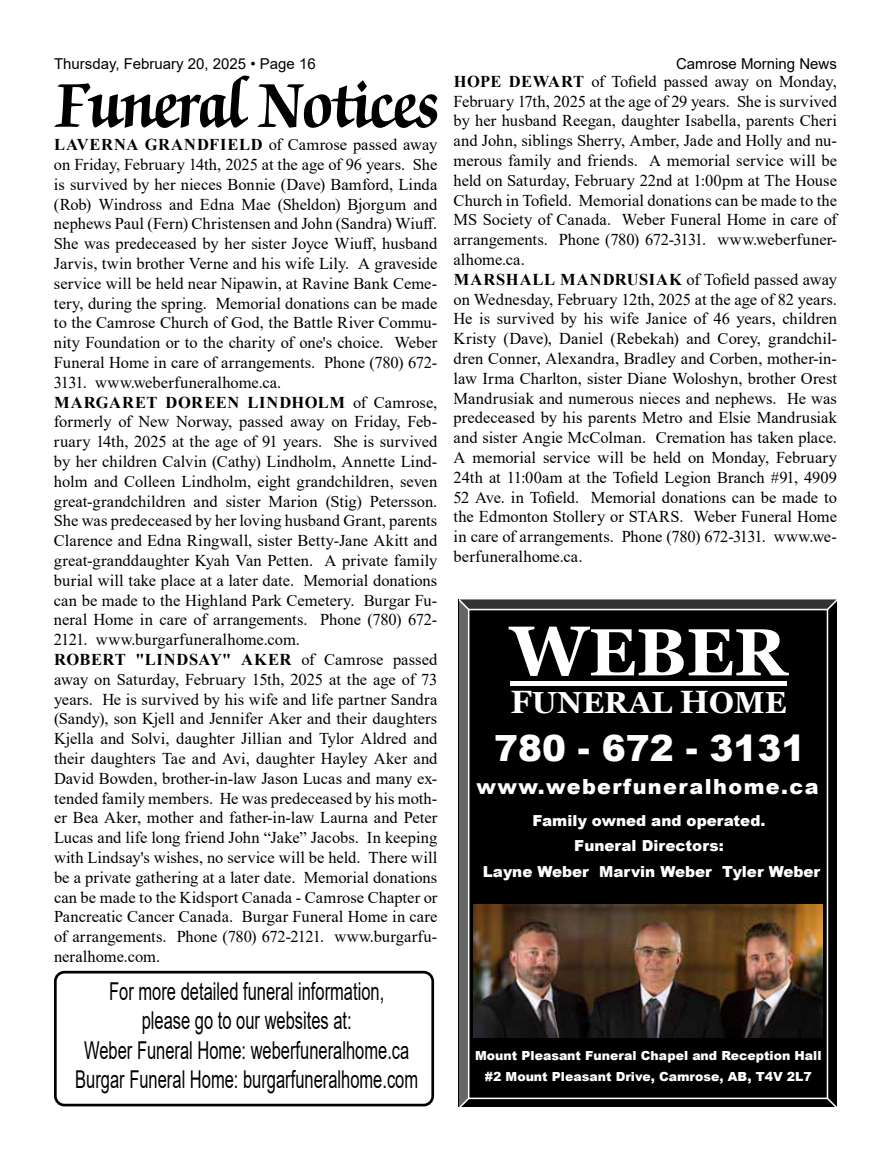
<style>
.page{position:relative;width:891px;height:1161px;background:#fff}
.page>*{position:absolute;margin:0;border:0;box-sizing:border-box;transform-origin:0 0}
.t1{font:700 66.45px "Georgia";color:#fff}
.t2{font:900 36.15px "Arial";color:#fff}
.t3{font:700 30.45px "Georgia";color:#fff}
.t4{font:24.6px/29.5px "Arial";color:#000;text-align:center;scale:.67 1}
.t5{font:900 20.85px "Arial";letter-spacing:.07em;color:#fff}
.t6{font:16.5px/19.8px "Times New Roman";color:#000}
.t7{font:900 15.15px/25.5px "Arial";color:#fff;text-align:center}
.t8{font:15px "Arial";color:#000}
.t9{font:900 12.6px/21px "Arial";color:#fff;text-align:center}
.s1{font-weight:700}
.s2{font-size:70.35px}
.s3{font-size:32.25px}
</style>
<div class="page">
<svg style="left:459px;top:599px;width:378px;height:508px;background:#0a0a0a"></svg>
<hr style="left:510px;top:681px;width:277px;height:4px;background:#fff">
<img style="left:474px;top:904px;width:348px;height:134px">
<svg style="left:54px;top:76px;width:383px;height:52px"></svg>
<div style="left:54px;top:971px;width:380px;height:135px;border:3px solid #000;border-radius:9px"></div>
<p class="t8" style="left:54px;top:53px;width:263px">Thursday, February 20, 2025 • Page 16</p>
<p class="t8" style="left:676px;top:53px;width:162px">Camrose Morning News</p>
<p class="t6" style="left:54px;top:134px;width:385px"><span class="s1">LAVERNA GRANDFIELD</span> of Camrose passed away on Friday, February 14th, 2025 at the age of 96 years. She is survived by her nieces Bonnie (Dave) Bamford, Linda (Rob) Windross and Edna Mae (Sheldon) Bjorgum and nephews Paul (Fern) Christensen and John (Sandra) Wiuff.<br>She was predeceased by her sister Joyce Wiuff, husband Jarvis, twin brother Verne and his wife Lily. A graveside service will be held near Nipawin, at Ravine Bank Ceme&shy;tery, during the spring. Memorial donations can be made to the Camrose Church of God, the Battle River Commu&shy;nity Foundation or to the charity of one's choice. Weber Funeral Home in care of arrangements. Phone (780) 672- 3131. www.weberfuneralhome.ca.<br><span class="s1">MARGARET DOREEN LINDHOLM</span> of Camrose, formerly of New Norway, passed away on Friday, Feb&shy;ruary 14th, 2025 at the age of 91 years. She is survived by her children Calvin (Cathy) Lindholm, Annette Lind&shy;holm and Colleen Lindholm, eight grandchildren, seven great-grandchildren and sister Marion (Stig) Petersson.<br>She was predeceased by her loving husband Grant, parents Clarence and Edna Ringwall, sister Betty-Jane Akitt and great-granddaughter Kyah Van Petten. A private family burial will take place at a later date. Memorial donations can be made to the Highland Park Cemetery. Burgar Fu&shy;neral Home in care of arrangements. Phone (780) 672- 2121. www.burgarfuneralhome.com.<br><span class="s1">ROBERT "LINDSAY" AKER</span> of Camrose passed away on Saturday, February 15th, 2025 at the age of 73 years. He is survived by his wife and life partner Sandra (Sandy), son Kjell and Jennifer Aker and their daughters Kjella and Solvi, daughter Jillian and Tylor Aldred and their daughters Tae and Avi, daughter Hayley Aker and David Bowden, brother-in-law Jason Lucas and many ex&shy;tended family members. He was predeceased by his moth&shy;er Bea Aker, mother and father-in-law Laurna and Peter Lucas and life long friend John “Jake” Jacobs. In keeping with Lindsay's wishes, no service will be held. There will be a private gathering at a later date. Memorial donations can be made to the Kidsport Canada - Camrose Chapter or Pancreatic Cancer Canada. Burgar Funeral Home in care of arrangements. Phone (780) 672-2121. www.burgarfu&shy;neralhome.com.</p>
<h3 class="t4" style="left:75px;top:976px;width:513px">For more detailed funeral information,<br>please go to our websites at:<br>Weber Funeral Home: weberfuneralhome.ca Burgar Funeral Home: burgarfuneralhome.com</h3>
<p class="t6" style="left:454px;top:71px;width:385px"><span class="s1">HOPE DEWART</span> of Tofield passed away on Monday, February 17th, 2025 at the age of 29 years. She is survived by her husband Reegan, daughter Isabella, parents Cheri and John, siblings Sherry, Amber, Jade and Holly and nu&shy;merous family and friends. A memorial service will be held on Saturday, February 22nd at 1:00pm at The House Church in Tofield. Memorial donations can be made to the MS Society of Canada. Weber Funeral Home in care of arrangements. Phone (780) 672-3131. www.weberfuner&shy;alhome.ca.<br><span class="s1">MARSHALL MANDRUSIAK</span> of Tofield passed away on Wednesday, February 12th, 2025 at the age of 82 years.<br>He is survived by his wife Janice of 46 years, children Kristy (Dave), Daniel (Rebekah) and Corey, grandchil&shy;dren Conner, Alexandra, Bradley and Corben, mother-in&shy;law Irma Charlton, sister Diane Woloshyn, brother Orest Mandrusiak and numerous nieces and nephews. He was predeceased by his parents Metro and Elsie Mandrusiak and sister Angie McColman. Cremation has taken place.<br>A memorial service will be held on Monday, February 24th at 11:00am at the Tofield Legion Branch #91, 4909<br>52 Ave. in Tofield. Memorial donations can be made to the Edmonton Stollery or STARS. Weber Funeral Home in care of arrangements. Phone (780) 672-3131. www.we&shy;berfuneralhome.ca.</p>
<h1 class="t1" style="left:510px;top:610px;width:278px"><span class="s2">W</span>EBER</h1>
<h3 class="t3" style="left:510px;top:683px;width:278px"><span class="s3">F</span>UNERAL <span class="s3">H</span>OME</h3>
<h2 class="t2" style="left:494px;top:722px;width:313px">780 - 672 - 3131</h2>
<p class="t5" style="left:476px;top:771px;width:344px">www.weberfuneralhome.ca</p>
<p class="t7" style="left:483px;top:807px;width:339px">Family owned and operated.<br>Funeral Directors:<br>Layne Weber Marvin Weber Tyler Weber</p>
<p class="t9" style="left:475px;top:1045px;width:348px">Mount Pleasant Funeral Chapel and Reception Hall #2 Mount Pleasant Drive, Camrose, AB, T4V 2L7</p>
</div>
